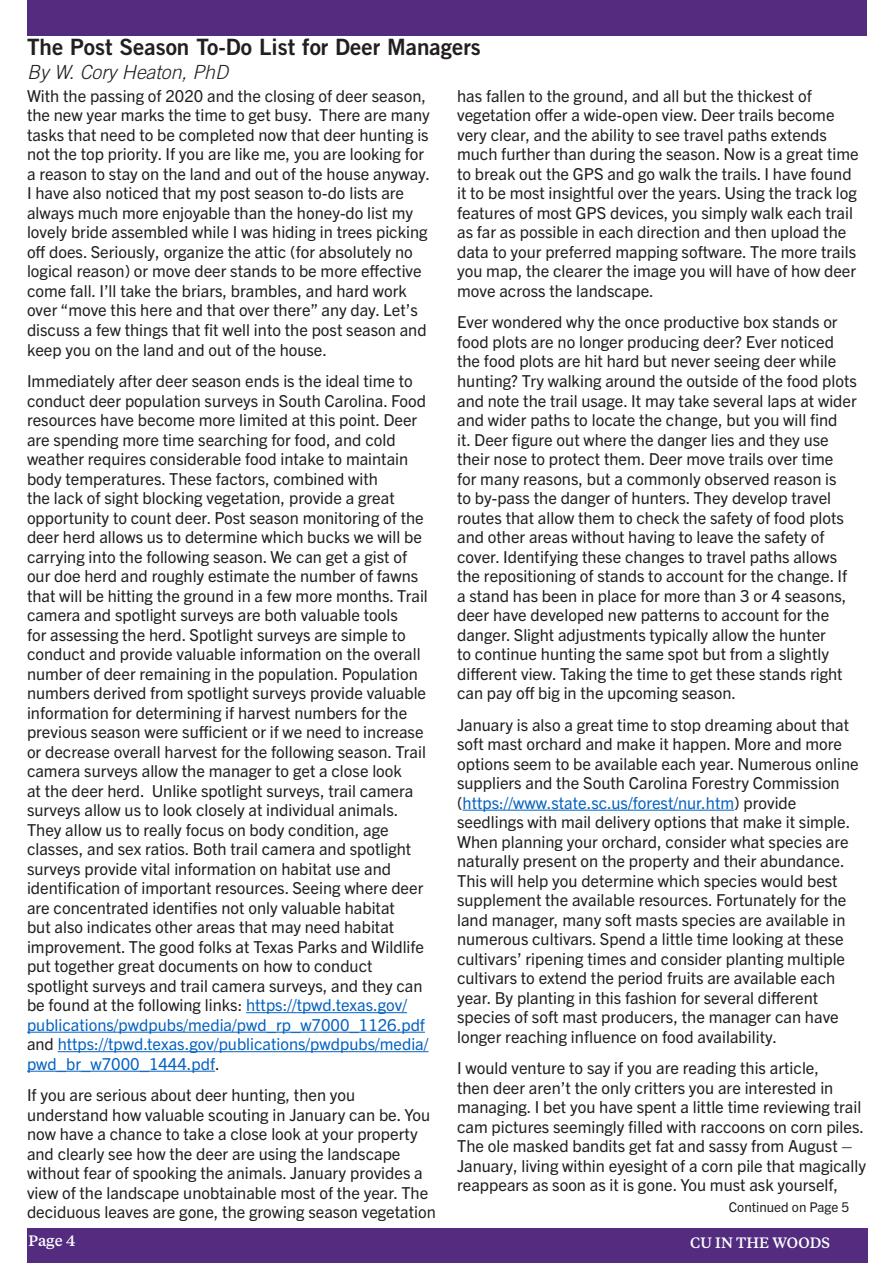
<style>
.page{position:relative;width:893px;height:1263px;background:#fff}
.page>*{position:absolute;margin:0;border:0;box-sizing:border-box;transform-origin:0 0}
.t1{font:22.5px "Trade Gothic LT Std Bd 2";color:#231f20}
.t2{font:italic 300 19.5px "Trade Gothic LT Std";color:#231f20}
.Paragraph_Style_1{font:16.5px/19.5px "Trade Gothic Next LT Pro";color:#231f20}
.t3{font:500 15px "Tiempos Text";color:#fff}
.t4{font:13.5px "Trade Gothic Next LT Pro";color:#231f20}
.s1{color:#0563c1}
</style>
<div class="page">
<div style="left:27px;top:1228px;width:840px;height:35px;background:#532c80"></div>
<hr style="left:246px;top:1012px;width:161px;height:1px;background:#0563c1">
<hr style="left:27px;top:1032px;width:398px;height:1px;background:#0563c1">
<hr style="left:58px;top:1051px;width:370px;height:1px;background:#0563c1">
<hr style="left:27px;top:1071px;width:188px;height:1px;background:#0563c1">
<hr style="left:463px;top:810px;width:271px;height:1px;background:#0563c1">
<div style="left:27px;top:0;width:839px;height:35px;background:#532c80"></div>
<h1 class="t1" style="left:27px;top:33px;width:455px">The Post Season To-Do List for Deer Managers</h1>
<h1 class="t2" style="left:27px;top:60px;width:203px">By W. Cory Heaton, PhD</h1>
<p class="Paragraph_Style_1" style="left:27px;top:85px;width:404px">With the passing of 2020 and the closing of deer season, the new year marks the time to get busy. There are many tasks that need to be completed now that deer hunting is not the top priority. If you are like me, you are looking for a reason to stay on the land and out of the house anyway.<br>I have also noticed that my post season to-do lists are always much more enjoyable than the honey-do list my lovely bride assembled while I was hiding in trees picking off does. Seriously, organize the attic (for absolutely no logical reason) or move deer stands to be more effective come fall. I’ll take the briars, brambles, and hard work over “move this here and that over there” any day. Let’s discuss a few things that fit well into the post season and keep you on the land and out of the house.</p>
<p class="Paragraph_Style_1" style="left:27px;top:370px;width:403px">Immediately after deer season ends is the ideal time to conduct deer population surveys in South Carolina. Food resources have become more limited at this point. Deer are spending more time searching for food, and cold weather requires considerable food intake to maintain body temperatures. These factors, combined with<br>the lack of sight blocking vegetation, provide a great opportunity to count deer. Post season monitoring of the deer herd allows us to determine which bucks we will be carrying into the following season. We can get a gist of our doe herd and roughly estimate the number of fawns that will be hitting the ground in a few more months. Trail camera and spotlight surveys are both valuable tools<br>for assessing the herd. Spotlight surveys are simple to conduct and provide valuable information on the overall number of deer remaining in the population. Population numbers derived from spotlight surveys provide valuable information for determining if harvest numbers for the previous season were sufficient or if we need to increase or decrease overall harvest for the following season. Trail camera surveys allow the manager to get a close look<br>at the deer herd. Unlike spotlight surveys, trail camera surveys allow us to look closely at individual animals.<br>They allow us to really focus on body condition, age classes, and sex ratios. Both trail camera and spotlight surveys provide vital information on habitat use and identification of important resources. Seeing where deer are concentrated identifies not only valuable habitat<br>but also indicates other areas that may need habitat improvement. The good folks at Texas Parks and Wildlife put together great documents on how to conduct spotlight surveys and trail camera surveys, and they can be found at the following links: <span class="s1">https://tpwd.texas.gov/ publications/pwdpubs/media/pwd_rp_w7000_1126.pdf </span>and <span class="s1">https://tpwd.texas.gov/publications/pwdpubs/media/ pwd_br_w7000_1444.pdf</span>.</p>
<p class="Paragraph_Style_1" style="left:27px;top:1084px;width:410px">If you are serious about deer hunting, then you understand how valuable scouting in January can be. You now have a chance to take a close look at your property and clearly see how the deer are using the landscape without fear of spooking the animals. January provides a view of the landscape unobtainable most of the year. The deciduous leaves are gone, the growing season vegetation</p>
<p class="Paragraph_Style_1" style="left:457px;top:85px;width:403px">has fallen to the ground, and all but the thickest of vegetation offer a wide-open view. Deer trails become very clear, and the ability to see travel paths extends much further than during the season. Now is a great time to break out the GPS and go walk the trails. I have found it to be most insightful over the years. Using the track log features of most GPS devices, you simply walk each trail as far as possible in each direction and then upload the data to your preferred mapping software. The more trails you map, the clearer the image you will have of how deer move across the landscape.</p>
<p class="Paragraph_Style_1" style="left:457px;top:312px;width:401px">Ever wondered why the once productive box stands or food plots are no longer producing deer? Ever noticed the food plots are hit hard but never seeing deer while hunting? Try walking around the outside of the food plots and note the trail usage. It may take several laps at wider and wider paths to locate the change, but you will find<br>it. Deer figure out where the danger lies and they use their nose to protect them. Deer move trails over time<br>for many reasons, but a commonly observed reason is<br>to by-pass the danger of hunters. They develop travel routes that allow them to check the safety of food plots and other areas without having to leave the safety of cover. Identifying these changes to travel paths allows the repositioning of stands to account for the change. If a stand has been in place for more than 3 or 4 seasons, deer have developed new patterns to account for the danger. Slight adjustments typically allow the hunter<br>to continue hunting the same spot but from a slightly different view. Taking the time to get these stands right can pay off big in the upcoming season.</p>
<p class="Paragraph_Style_1" style="left:457px;top:714px;width:403px">January is also a great time to stop dreaming about that soft mast orchard and make it happen. More and more options seem to be available each year. Numerous online suppliers and the South Carolina Forestry Commission (<span class="s1">https://www.state.sc.us/forest/nur.htm</span>) provide seedlings with mail delivery options that make it simple.<br>When planning your orchard, consider what species are naturally present on the property and their abundance.<br>This will help you determine which species would best supplement the available resources. Fortunately for the land manager, many soft masts species are available in numerous cultivars. Spend a little time looking at these cultivars’ ripening times and consider planting multiple cultivars to extend the period fruits are available each year. By planting in this fashion for several different species of soft mast producers, the manager can have longer reaching influence on food availability.</p>
<p class="Paragraph_Style_1" style="left:457px;top:1057px;width:410px">I would venture to say if you are reading this article,<br>then deer aren’t the only critters you are interested in managing. I bet you have spent a little time reviewing trail cam pictures seemingly filled with raccoons on corn piles.<br>The ole masked bandits get fat and sassy from August – January, living within eyesight of a corn pile that magically reappears as soon as it is gone. You must ask yourself,</p>
<p class="t4" style="left:729px;top:1198px;width:122px">Continued on Page 5</p>
<p class="t3" style="left:29px;top:1231px;width:48px">Page 4</p>
<p class="t3" style="left:690px;top:1232px;width:141px">CU IN THE WOODS</p>
</div>
